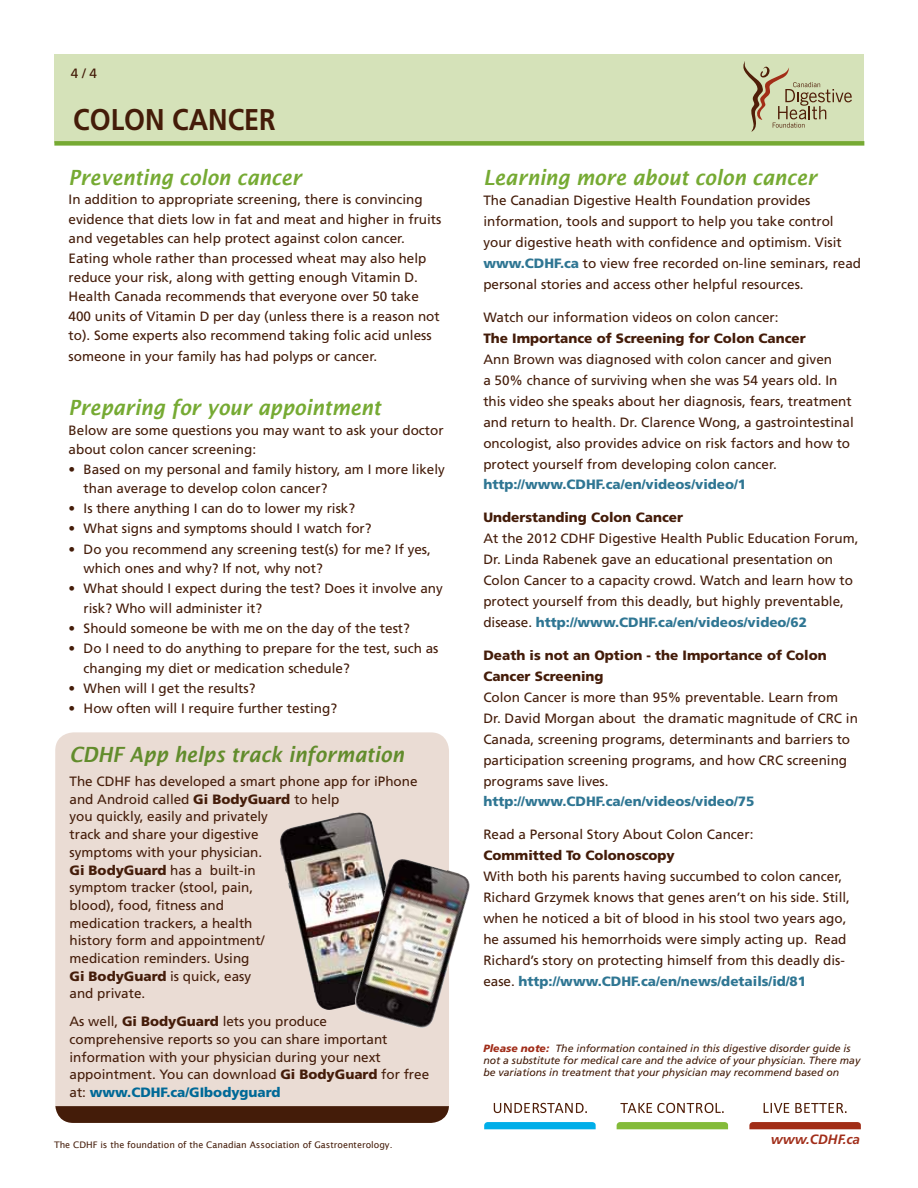
<style>
.page{position:relative;width:918px;height:1188px;background:#fff}
.page>*{position:absolute;margin:0;border:0;box-sizing:border-box;transform-origin:0 0}
.t1{font:700 30px "Frutiger";color:#441c09;scale:.9 1}
.t2{font:italic 600 21px "Lucida Sans";color:#76aa33;scale:.9 1}
.t3{font:italic 600 21px "Lucida Sans";color:#628c2c;scale:.9 1}
.t4{font:13.5px/17.7px "Frutiger";color:#441c09}
.t5{font:900 13.5px/20.9px "Frutiger";color:#441c09}
.t6{font:900 13.5px "Frutiger";color:#2f7693}
.t7{font:italic 700 13.5px "Frutiger";color:#a12d19}
.t8{font:900 13.5px "Frutiger";color:#006997}
.t9{font:italic 10.5px/12px "Frutiger";color:#441c09}
.t10{font:9px "Lucida Sans";color:#441c09}
.s1{font-weight:900}
.s2{font-weight:900;color:#006997}
.s3{font-weight:900;color:#2f7693}
.s4{font-weight:900;color:#a12d19}
.s5{color:#fff}
</style>
<div class="page">
<div style="left:54px;top:54px;width:810px;height:88px;background:#d5e2b9"></div>
<div style="left:54px;top:141px;width:810px;height:5px;background:#76aa33"></div>
<svg style="left:743px;top:61px;width:109px;height:71px"></svg>
<div style="left:55px;top:732px;width:394px;height:391px;background:#eadcd4;border-radius:18px"></div>
<svg style="left:55px;top:1106px;width:394px;height:17px;background:#492210"></svg>
<img style="left:280px;top:813px;width:101px;height:197px">
<img style="left:354px;top:859px;width:116px;height:169px">
<svg style="left:484px;top:1122px;width:112px;height:7px"></svg>
<svg style="left:617px;top:1122px;width:111px;height:7px"></svg>
<svg style="left:749px;top:1122px;width:112px;height:7px"></svg>
<svg style="left:764px;top:1103px;width:25px;height:10px"></svg>
<svg style="left:795px;top:1103px;width:52px;height:10px"></svg>
<svg style="left:620px;top:1103px;width:104px;height:10px"></svg>
<svg style="left:494px;top:1103px;width:93px;height:10px"></svg>
<p class="t4" style="left:71px;top:64px;width:28px">4 / 4</p>
<h1 class="t1" style="left:73px;top:102px;width:227px">COLON CANCER</h1>
<h2 class="t2" style="left:69px;top:165px;width:260px">Preventing colon cancer</h2>
<p class="t4" style="left:69px;top:190px;width:374px;line-height:19.5px">In addition to appropriate screening, there is convincing evidence that diets low in fat and meat and higher in fruits and vegetables can help protect against colon cancer.<br>Eating whole rather than processed wheat may also help reduce your risk, along with getting enough Vitamin D.<br>Health Canada recommends that everyone over 50 take 400 units of Vitamin D per day (unless there is a reason not to). Some experts also recommend taking folic acid unless</p>
<p class="t4" style="left:69px;top:348px;width:310px">someone in your family has had polyps or cancer.</p>
<h2 class="t2" style="left:69px;top:396px;width:349px">Preparing for your appointment</h2>
<p class="t4" style="left:69px;top:420px;width:377px;line-height:19.5px">Below are some questions you may want to ask your doctor about colon cancer screening:</p>
<p class="t4" style="left:84px;top:459px;width:363px;line-height:19.5px;text-indent:-15px">• Based on my personal and family history, am I more likely than average to develop colon cancer?</p>
<p class="t4" style="left:69px;top:500px;width:288px">• Is there anything I can do to lower my risk?</p>
<p class="t4" style="left:69px;top:520px;width:305px">• What signs and symptoms should I watch for?</p>
<p class="t4" style="left:84px;top:539px;width:349px;line-height:19.5px;text-indent:-15px">• Do you recommend any screening test(s) for me? If yes, which ones and why? If not, why not?</p>
<p class="t4" style="left:84px;top:579px;width:361px;line-height:19.5px;text-indent:-15px">• What should I expect during the test? Does it involve any risk? Who will administer it?</p>
<p class="t4" style="left:69px;top:619px;width:343px">• Should someone be with me on the day of the test?</p>
<p class="t4" style="left:84px;top:639px;width:356px;line-height:19.5px;text-indent:-15px">• Do I need to do anything to prepare for the test, such as changing my diet or medication schedule?</p>
<p class="t4" style="left:69px;top:679px;width:188px">• When will I get the results?</p>
<p class="t4" style="left:69px;top:699px;width:270px">• How often will I require further testing?</p>
<h2 class="t3" style="left:70px;top:743px;width:373px">CDHF App helps track information</h2>
<p class="t4" style="left:70px;top:773px;width:350px">The CDHF has developed a smart phone app for iPhone and Android called <span class="s1">Gi BodyGuard</span> to help<br>you quickly, easily and privately<br>track and share your digestive<br>symptoms with your physician.<br><span class="s1">Gi BodyGuard</span> has a built-in<br>symptom tracker (stool, pain,<br>blood), food, fitness and<br>medication trackers, a health<br>history form and appointment/<br>medication reminders. Using<br><span class="s1">Gi BodyGuard</span> is quick, easy<br>and private.</p>
<p class="t4" style="left:70px;top:1013px;width:361px">As well, <span class="s1">Gi BodyGuard</span> lets you produce<br>comprehensive reports so you can share important information with your physician during your next appointment. You can download <span class="s1">Gi BodyGuard</span> for free at: <span class="s2">www.cdhf</span></p>
<p class="t8" style="left:166px;top:1084px;width:116px">.ca/GIbodyguard</p>
<p class="t10" style="left:54px;top:1140px;width:340px">The CDHF is the foundation of the Canadian Association of Gastroenterology.</p>
<h2 class="t2" style="left:483px;top:165px;width:372px">Learning more about colon cancer</h2>
<p class="t4" style="left:483px;top:190px;width:379px;line-height:20.9px">The Canadian Digestive Health Foundation provides information, tools and support to help you take control your digestive heath with confidence and optimism. Visit <span class="s3">www.CDHF.ca</span> to view free recorded on-line seminars, read personal stories and access other helpful resources.</p>
<p class="t4" style="left:483px;top:309px;width:297px">Watch our information videos on colon cancer:</p>
<p class="t5" style="left:483px;top:328px;width:324px">The Importance of Screening for Colon Cancer</p>
<p class="t4" style="left:483px;top:349px;width:372px;line-height:21px">Ann Brown was diagnosed with colon cancer and given<br>a 50% chance of surviving when she was 54 years old. In this video she speaks about her diagnosis, fears, treatment and return to health. Dr. Clarence Wong, a gastrointestinal oncologist, also provides advice on risk factors and how to protect yourself from developing colon cancer.</p>
<p class="t6" style="left:483px;top:477px;width:94px">http://www.cdhf</p>
<p class="t6" style="left:602px;top:477px;width:146px">.ca/en/videos/video/1</p>
<p class="t5" style="left:483px;top:507px;width:201px">Understanding Colon Cancer</p>
<p class="t4" style="left:483px;top:528px;width:377px;line-height:20.9px">At the 2012 CDHF Digestive Health Public Education Forum, Dr. Linda Rabenek gave an educational presentation on Colon Cancer to a capacity crowd. Watch and learn how to protect yourself from this deadly, but highly preventable, disease. <span class="s3">http://www.cdhf</span></p>
<p class="t6" style="left:654px;top:614px;width:154px">.ca/en/videos/video/62</p>
<p class="t5" style="left:483px;top:645px;width:345px">Death is not an Option - the Importance of Colon<br>Cancer Screening</p>
<p class="t4" style="left:483px;top:687px;width:376px;line-height:20.9px">Colon Cancer is more than 95% preventable. Learn from Dr. David Morgan about the dramatic magnitude of CRC in Canada, screening programs, determinants and barriers to participation screening programs, and how CRC screening programs save lives.</p>
<p class="t6" style="left:483px;top:794px;width:94px">http://www.cdhf</p>
<p class="t6" style="left:602px;top:794px;width:154px">.ca/en/videos/video/75</p>
<p class="t4" style="left:483px;top:826px;width:272px">Read a Personal Story About Colon Cancer:</p>
<p class="t5" style="left:483px;top:845px;width:193px">Committed To Colonoscopy</p>
<p class="t4" style="left:483px;top:866px;width:368px;line-height:21px">With both his parents having succumbed to colon cancer, Richard Grzymek knows that genes aren’t on his side. Still, when he noticed a bit of blood in his stool two years ago, he assumed his hemorrhoids were simply acting up. Read Richard’s story on protecting himself from this deadly dis&shy;ease. <span class="s3">http://www.cdhf</span></p>
<p class="t6" style="left:637px;top:973px;width:171px">.ca/en/news/details/id/81</p>
<p class="t9" style="left:483px;top:1042px;width:378px"><span class="s4">Please note:</span> The information contained in this digestive disorder guide is not a substitute for medical care and the advice of your physician. There may be variations in treatment that your physician may recommend based on</p>
<p class="t7" style="left:736px;top:1131px;width:131px"><span class="s5">&lt;http://</span>www.cdhf.ca<span class="s5">&gt;</span></p>
</div>
